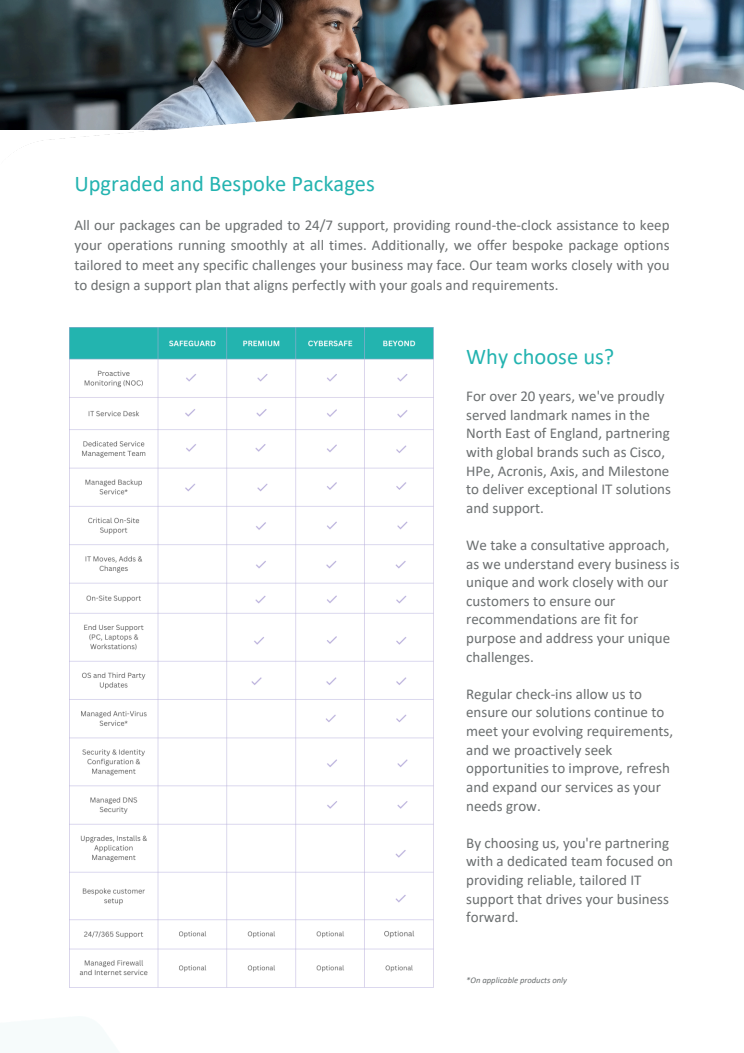
<style>
.page{position:relative;width:744px;height:1053px;background:#fff}
.page>*{position:absolute;margin:0;border:0;box-sizing:border-box;transform-origin:0 0}
.t1{font:22.48px "Calibri";color:#23b3b0}
.t2{font:15px/18.6px "Calibri";color:#6b6f70}
.t3{font:italic 8.6px "Calibri";color:#6b6f70}
</style>
<div class="page">
<img style="left:0;top:0;width:744px;height:82px">
<img style="left:724px;top:15px;width:20px;height:67px">
<img style="left:0;top:82px;width:744px;height:66px">
<img style="left:69px;top:327px;width:364px;height:660px">
<p class="t1" style="left:74px;top:174px;width:302px">Upgraded and Bespoke Packages</p>
<h2 class="t2" style="left:74px;top:217px;width:597px;line-height:19.8px;text-align:justify">All our packages can be upgraded to 24/7 support, providing round-the-clock assistance to keep your operations running smoothly at all times. Additionally, we offer bespoke package options tailored to meet any specific challenges your business may face. Our team works closely with you to design a support plan that aligns perfectly with your goals and requirements.</h2>
<h2 class="t1" style="left:466px;top:347px;width:150px">Why choose us?</h2>
<h2 class="t2" style="left:466px;top:388px;width:206px">For over 20 years, we've proudly served landmark names in the<br>North East of England, partnering with global brands such as Cisco,<br>HPe, Acronis, Axis, and Milestone to deliver exceptional IT solutions and support.</h2>
<p class="t2" style="left:466px;top:537px;width:215px">We take a consultative approach, as we understand every business is unique and work closely with our customers to ensure our recommendations are fit for purpose and address your unique challenges.</p>
<h1 class="t2" style="left:466px;top:685px;width:208px">Regular check-ins allow us to ensure our solutions continue to meet your evolving requirements, and we proactively seek opportunities to improve, refresh and expand our services as your needs grow.</h1>
<h2 class="t2" style="left:466px;top:834px;width:208px">By choosing us, you're partnering with a dedicated team focused on providing reliable, tailored IT support that drives your business forward.</h2>
<h2 class="t3" style="left:466px;top:976px;width:102px">*On applicable products only</h2>
</div>
